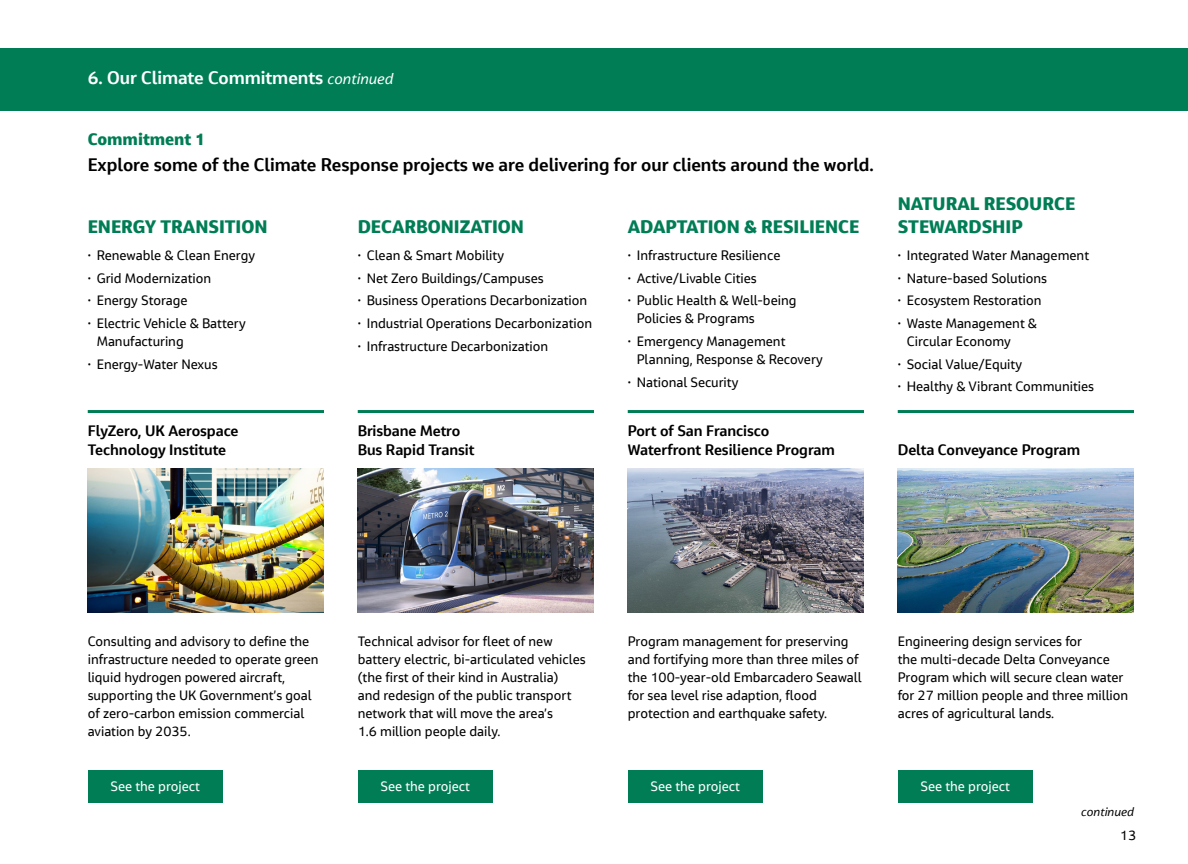
<style>
.page{position:relative;width:1188px;height:864px;background:#fff}
.page>*{position:absolute;margin:0;border:0;box-sizing:border-box;transform-origin:0 0}
.Subhead_12_15{font:700 18px "Jacobs Chronos";color:#000}
.Subhead_12_15-2{font:800 18px/22.5px "Jacobs Chronos";color:#007d55}
.head_14_17{font:700 18px "Jacobs Chronos";color:#fff}
.Body_9_12{font:800 16.5px "Jacobs Chronos";color:#007d55}
.Subhead_12_15-3{font:700 15px/19.5px "Jacobs Chronos";color:#000}
.Body_9_12-2{font:13.5px/18px "Jacobs Chronos";color:#000}
.Body_9_12-3{font:13.5px "Jacobs Chronos";color:#fff}
.Subhead_12_15-4{font:italic 12px "Jacobs Chronos";color:#000}
.s1{font-weight:400;font-style:italic;font-size:15px}
.s2{font-weight:700}
</style>
<div class="page">
<img style="left:88px;top:469px;width:236px;height:144px">
<img style="left:358px;top:469px;width:236px;height:144px">
<img style="left:628px;top:469px;width:236px;height:144px">
<img style="left:898px;top:469px;width:236px;height:144px">
<div style="left:0;top:48px;width:1188px;height:63px;background:#007d55"></div>
<div style="left:88px;top:770px;width:135px;height:33px;background:#007d55"></div>
<div style="left:358px;top:770px;width:135px;height:33px;background:#007d55"></div>
<div style="left:628px;top:770px;width:135px;height:33px;background:#007d55"></div>
<div style="left:898px;top:770px;width:135px;height:33px;background:#007d55"></div>
<hr style="left:88px;top:410px;width:236px;height:3px;background:#007d55">
<hr style="left:358px;top:410px;width:236px;height:3px;background:#007d55">
<hr style="left:628px;top:410px;width:236px;height:3px;background:#007d55">
<hr style="left:898px;top:410px;width:236px;height:3px;background:#007d55">
<p class="head_14_17" style="left:88px;top:66px;width:307px">6. Our Climate Commitments <span class="s1">continued</span></p>
<p class="Body_9_12" style="left:88px;top:128px;width:119px">Commitment 1</p>
<p class="Subhead_12_15" style="left:88px;top:153px;width:788px">Explore some of the Climate Response projects we are delivering for our clients around the world.</p>
<p class="Subhead_12_15-2" style="left:88px;top:214px;width:181px">ENERGY TRANSITION</p>
<p class="Body_9_12-2" style="left:88px;top:246px;width:169px"><span class="s2">´</span> Renewable &amp; Clean Energy</p>
<p class="Body_9_12-2" style="left:88px;top:269px;width:125px"><span class="s2">´</span> Grid Modernization</p>
<p class="Body_9_12-2" style="left:88px;top:291px;width:101px"><span class="s2">´</span> Energy Storage</p>
<p class="Body_9_12-2" style="left:97px;top:314px;width:150px;text-indent:-9px"><span class="s2">´</span> Electric Vehicle &amp; Battery<br>Manufacturing</p>
<p class="Body_9_12-2" style="left:88px;top:355px;width:131px"><span class="s2">´</span> Energy-Water Nexus</p>
<p class="Subhead_12_15-2" style="left:358px;top:214px;width:168px">DECARBONIZATION</p>
<p class="Subhead_12_15-2" style="left:628px;top:214px;width:233px">ADAPTATION &amp; RESILIENCE</p>
<p class="Body_9_12-2" style="left:358px;top:246px;width:148px"><span class="s2">´</span> Clean &amp; Smart Mobility</p>
<p class="Body_9_12-2" style="left:358px;top:269px;width:187px"><span class="s2">´</span> Net Zero Buildings/Campuses</p>
<p class="Body_9_12-2" style="left:358px;top:291px;width:231px"><span class="s2">´</span> Business Operations Decarbonization</p>
<p class="Body_9_12-2" style="left:358px;top:314px;width:236px"><span class="s2">´</span> Industrial Operations Decarbonization</p>
<p class="Body_9_12-2" style="left:358px;top:337px;width:192px"><span class="s2">´</span> Infrastructure Decarbonization</p>
<p class="Body_9_12-2" style="left:628px;top:246px;width:154px"><span class="s2">´</span> Infrastructure Resilience</p>
<p class="Body_9_12-2" style="left:628px;top:269px;width:130px"><span class="s2">´</span> Active/Livable Cities</p>
<p class="Body_9_12-2" style="left:637px;top:291px;width:161px;text-indent:-9px"><span class="s2">´</span> Public Health &amp; Well-being<br>Policies &amp; Programs</p>
<p class="Body_9_12-2" style="left:637px;top:332px;width:188px;text-indent:-9px"><span class="s2">´</span> Emergency Management<br>Planning, Response &amp; Recovery</p>
<p class="Body_9_12-2" style="left:628px;top:373px;width:112px"><span class="s2">´</span> National Security</p>
<p class="Subhead_12_15-3" style="left:88px;top:420px;width:152px">FlyZero, UK Aerospace<br>Technology Institute</p>
<p class="Subhead_12_15-3" style="left:628px;top:420px;width:209px">Port of San Francisco<br>Waterfront Resilience Program</p>
<p class="Subhead_12_15-3" style="left:358px;top:420px;width:118px">Brisbane Metro<br>Bus Rapid Transit</p>
<p class="Subhead_12_15-2" style="left:898px;top:192px;width:179px">NATURAL RESOURCE<br>STEWARDSHIP</p>
<p class="Body_9_12-2" style="left:898px;top:246px;width:193px"><span class="s2">´</span> Integrated Water Management</p>
<p class="Body_9_12-2" style="left:898px;top:269px;width:151px"><span class="s2">´</span> Nature-based Solutions</p>
<p class="Body_9_12-2" style="left:898px;top:291px;width:145px"><span class="s2">´</span> Ecosystem Restoration</p>
<p class="Body_9_12-2" style="left:907px;top:314px;width:132px;text-indent:-9px"><span class="s2">´</span> Waste Management &amp;<br>Circular Economy</p>
<p class="Body_9_12-2" style="left:898px;top:355px;width:126px"><span class="s2">´</span> Social Value/Equity</p>
<p class="Body_9_12-2" style="left:898px;top:377px;width:198px"><span class="s2">´</span> Healthy &amp; Vibrant Communities</p>
<p class="Subhead_12_15-3" style="left:898px;top:440px;width:184px">Delta Conveyance Program</p>
<p class="Body_9_12-2" style="left:88px;top:632px;width:232px">Consulting and advisory to define the infrastructure needed to operate green liquid hydrogen powered aircraft, supporting the UK Government’s goal of zero-carbon emission commercial aviation by 2035.</p>
<p class="Body_9_12-2" style="left:358px;top:632px;width:229px">Technical advisor for fleet of new battery electric, bi-articulated vehicles (the first of their kind in Australia)<br>and redesign of the public transport network that will move the area’s<br>1.6 million people daily.</p>
<p class="Body_9_12-2" style="left:628px;top:632px;width:235px">Program management for preserving and fortifying more than three miles of the 100-year-old Embarcadero Seawall for sea level rise adaption, flood protection and earthquake safety.</p>
<p class="Body_9_12-2" style="left:898px;top:632px;width:232px">Engineering design services for<br>the multi-decade Delta Conveyance Program which will secure clean water for 27 million people and three million acres of agricultural lands.</p>
<p class="Body_9_12-3" style="left:111px;top:778px;width:91px">See the project</p>
<p class="Body_9_12-3" style="left:381px;top:778px;width:91px">See the project</p>
<p class="Body_9_12-3" style="left:651px;top:778px;width:91px">See the project</p>
<p class="Body_9_12-3" style="left:921px;top:778px;width:91px">See the project</p>
<p class="Subhead_12_15-4" style="left:1081px;top:804px;width:54px">continued</p>
<p class="Body_9_12-2" style="left:1120px;top:826px;width:18px">13</p>
</div>
